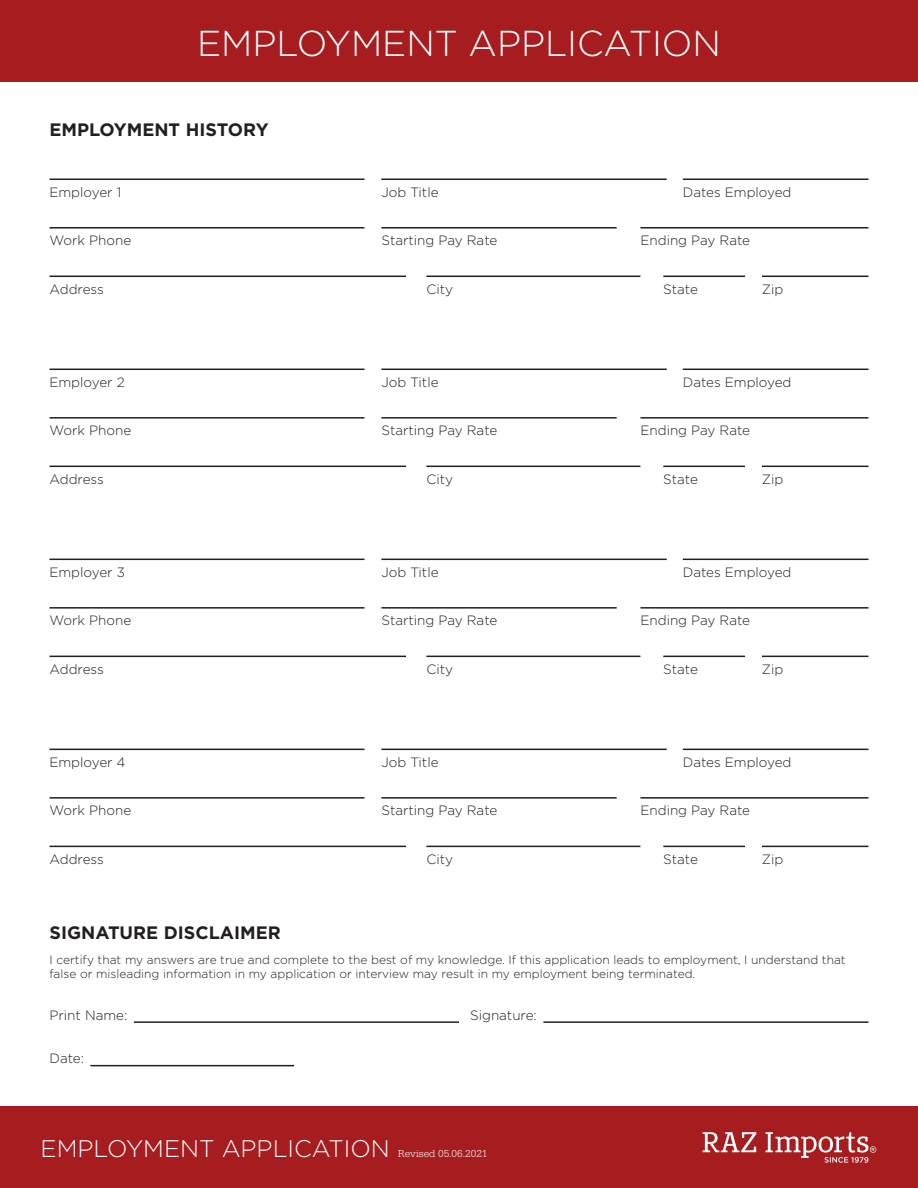
<style>
.page{position:relative;width:918px;height:1188px;background:#fff}
.page>*{position:absolute;margin:0;border:0;box-sizing:border-box;transform-origin:0 0}
.t1{font:300 36px "Gotham";color:#fff}
.t2{font:300 24px "Gotham";color:#fff}
.t3{font:700 18px "Gotham";color:#231f20}
.t4{font:300 13.5px "Gotham";color:#231f20}
.t5{font:300 12px/14.4px "Gotham";color:#231f20}
.t6{font:300 10.5px "Serifa";color:#fff}
</style>
<div class="page">
<div style="left:0;top:0;width:918px;height:81px;background:#a61c1f"></div>
<div style="left:0;top:1107px;width:918px;height:81px;background:#a61c1f"></div>
<svg style="left:765px;top:1132px;width:111px;height:31px"></svg>
<svg style="left:703px;top:1132px;width:53px;height:20px"></svg>
<hr style="left:50px;top:179px;width:314px;height:1px;background:#231f20">
<hr style="left:381px;top:179px;width:286px;height:1px;background:#231f20">
<hr style="left:683px;top:179px;width:185px;height:1px;background:#231f20">
<hr style="left:50px;top:227px;width:314px;height:2px;background:#231f20">
<hr style="left:381px;top:227px;width:236px;height:2px;background:#231f20">
<hr style="left:640px;top:227px;width:228px;height:2px;background:#231f20">
<hr style="left:50px;top:276px;width:356px;height:1px;background:#231f20">
<hr style="left:426px;top:276px;width:214px;height:1px;background:#231f20">
<hr style="left:663px;top:276px;width:82px;height:1px;background:#231f20">
<hr style="left:762px;top:276px;width:106px;height:1px;background:#231f20">
<hr style="left:50px;top:369px;width:314px;height:1px;background:#231f20">
<hr style="left:381px;top:369px;width:286px;height:1px;background:#231f20">
<hr style="left:683px;top:369px;width:185px;height:1px;background:#231f20">
<hr style="left:50px;top:417px;width:314px;height:2px;background:#231f20">
<hr style="left:381px;top:417px;width:236px;height:2px;background:#231f20">
<hr style="left:640px;top:417px;width:228px;height:2px;background:#231f20">
<hr style="left:50px;top:466px;width:356px;height:1px;background:#231f20">
<hr style="left:426px;top:466px;width:214px;height:1px;background:#231f20">
<hr style="left:663px;top:466px;width:82px;height:1px;background:#231f20">
<hr style="left:762px;top:466px;width:106px;height:1px;background:#231f20">
<hr style="left:50px;top:559px;width:314px;height:1px;background:#231f20">
<hr style="left:381px;top:559px;width:286px;height:1px;background:#231f20">
<hr style="left:683px;top:559px;width:185px;height:1px;background:#231f20">
<hr style="left:50px;top:607px;width:314px;height:2px;background:#231f20">
<hr style="left:381px;top:607px;width:236px;height:2px;background:#231f20">
<hr style="left:640px;top:607px;width:228px;height:2px;background:#231f20">
<hr style="left:50px;top:656px;width:356px;height:1px;background:#231f20">
<hr style="left:426px;top:656px;width:214px;height:1px;background:#231f20">
<hr style="left:663px;top:656px;width:82px;height:1px;background:#231f20">
<hr style="left:762px;top:656px;width:106px;height:1px;background:#231f20">
<hr style="left:50px;top:749px;width:314px;height:1px;background:#231f20">
<hr style="left:381px;top:749px;width:286px;height:1px;background:#231f20">
<hr style="left:683px;top:749px;width:185px;height:1px;background:#231f20">
<hr style="left:50px;top:797px;width:314px;height:2px;background:#231f20">
<hr style="left:381px;top:797px;width:236px;height:2px;background:#231f20">
<hr style="left:640px;top:797px;width:228px;height:2px;background:#231f20">
<hr style="left:50px;top:846px;width:356px;height:1px;background:#231f20">
<hr style="left:426px;top:846px;width:214px;height:1px;background:#231f20">
<hr style="left:663px;top:846px;width:82px;height:1px;background:#231f20">
<hr style="left:762px;top:846px;width:106px;height:1px;background:#231f20">
<hr style="left:134px;top:1021px;width:325px;height:2px;background:#231f20">
<hr style="left:543px;top:1021px;width:325px;height:2px;background:#231f20">
<hr style="left:90px;top:1065px;width:204px;height:1px;background:#231f20">
<h1 class="t1" style="left:197px;top:20px;width:525px">EMPLOYMENT APPLICATION</h1>
<h3 class="t3" style="left:50px;top:118px;width:221px">EMPLOYMENT HISTORY</h3>
<p class="t4" style="left:50px;top:183px;width:73px">Employer 1</p>
<p class="t4" style="left:381px;top:183px;width:59px">Job Title</p>
<p class="t4" style="left:683px;top:183px;width:110px">Dates Employed</p>
<p class="t4" style="left:50px;top:232px;width:83px">Work Phone</p>
<p class="t4" style="left:381px;top:232px;width:117px">Starting Pay Rate</p>
<p class="t4" style="left:640px;top:232px;width:111px">Ending Pay Rate</p>
<p class="t4" style="left:50px;top:280px;width:56px">Address</p>
<p class="t4" style="left:426px;top:280px;width:28px">City</p>
<p class="t4" style="left:663px;top:280px;width:36px">State</p>
<p class="t4" style="left:762px;top:280px;width:23px">Zip</p>
<p class="t4" style="left:50px;top:373px;width:77px">Employer 2</p>
<p class="t4" style="left:381px;top:373px;width:59px">Job Title</p>
<p class="t4" style="left:683px;top:373px;width:110px">Dates Employed</p>
<p class="t4" style="left:50px;top:422px;width:83px">Work Phone</p>
<p class="t4" style="left:381px;top:422px;width:117px">Starting Pay Rate</p>
<p class="t4" style="left:640px;top:422px;width:111px">Ending Pay Rate</p>
<p class="t4" style="left:50px;top:470px;width:56px">Address</p>
<p class="t4" style="left:426px;top:470px;width:28px">City</p>
<p class="t4" style="left:663px;top:470px;width:36px">State</p>
<p class="t4" style="left:762px;top:470px;width:23px">Zip</p>
<p class="t4" style="left:50px;top:563px;width:77px">Employer 3</p>
<p class="t4" style="left:381px;top:563px;width:59px">Job Title</p>
<p class="t4" style="left:683px;top:563px;width:110px">Dates Employed</p>
<p class="t4" style="left:50px;top:612px;width:83px">Work Phone</p>
<p class="t4" style="left:381px;top:612px;width:117px">Starting Pay Rate</p>
<p class="t4" style="left:640px;top:612px;width:111px">Ending Pay Rate</p>
<p class="t4" style="left:50px;top:660px;width:56px">Address</p>
<p class="t4" style="left:426px;top:660px;width:28px">City</p>
<p class="t4" style="left:663px;top:660px;width:36px">State</p>
<p class="t4" style="left:762px;top:660px;width:23px">Zip</p>
<p class="t4" style="left:50px;top:753px;width:78px">Employer 4</p>
<p class="t4" style="left:381px;top:753px;width:59px">Job Title</p>
<p class="t4" style="left:683px;top:753px;width:110px">Dates Employed</p>
<p class="t4" style="left:50px;top:802px;width:83px">Work Phone</p>
<p class="t4" style="left:381px;top:802px;width:117px">Starting Pay Rate</p>
<p class="t4" style="left:640px;top:802px;width:111px">Ending Pay Rate</p>
<p class="t4" style="left:50px;top:850px;width:56px">Address</p>
<p class="t4" style="left:426px;top:850px;width:28px">City</p>
<p class="t4" style="left:663px;top:850px;width:36px">State</p>
<p class="t4" style="left:762px;top:850px;width:23px">Zip</p>
<h3 class="t3" style="left:50px;top:921px;width:233px">SIGNATURE DISCLAIMER</h3>
<p class="t5" style="left:50px;top:952px;width:798px">I certify that my answers are true and complete to the best of my knowledge. If this application leads to employment, I understand that false or misleading information in my application or interview may result in my employment being terminated.</p>
<p class="t4" style="left:50px;top:1007px;width:79px">Print Name:</p>
<p class="t4" style="left:470px;top:1007px;width:68px">Signature:</p>
<p class="t4" style="left:50px;top:1050px;width:36px">Date:</p>
<h2 class="t2" style="left:41px;top:1133px;width:351px">EMPLOYMENT APPLICATION</h2>
<p class="t6" style="left:398px;top:1148px;width:91px">Revised 05.06.2021</p>
</div>
